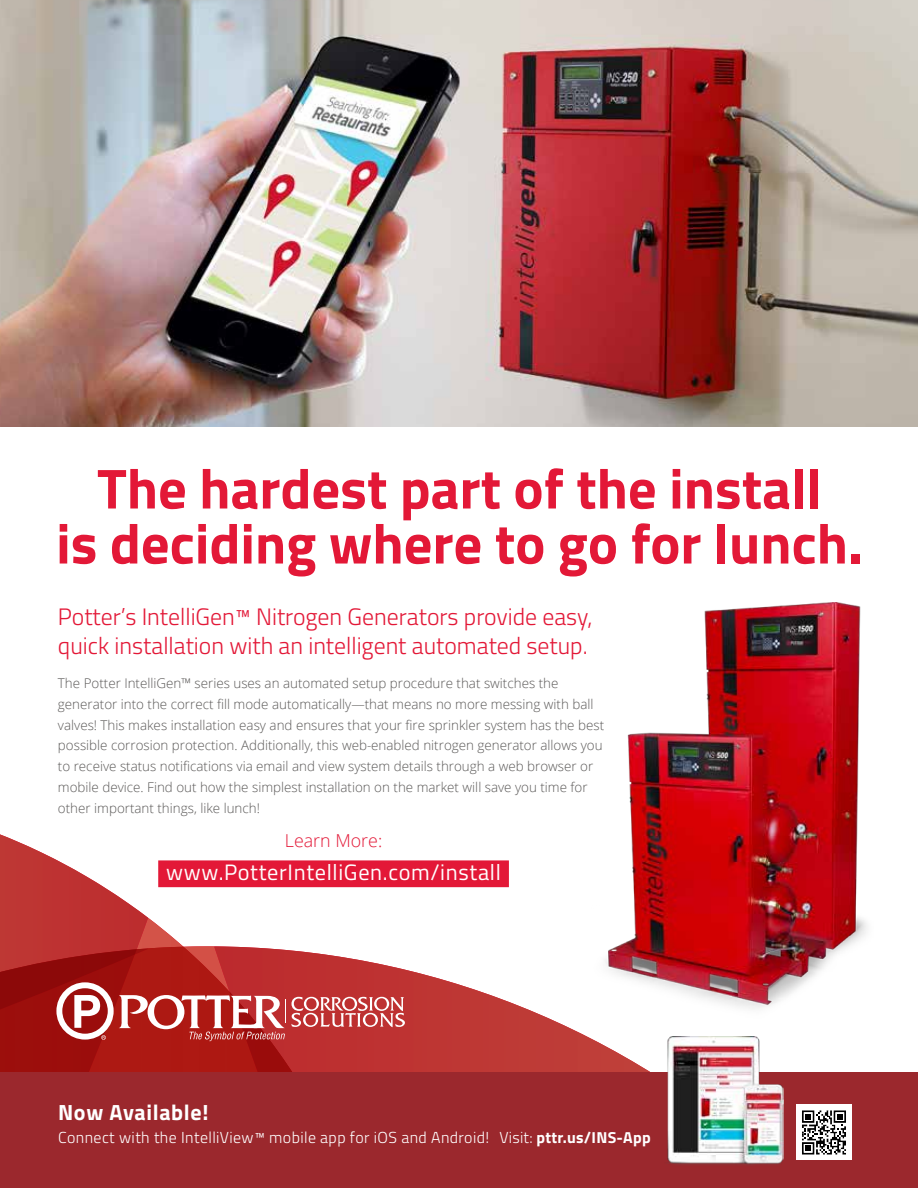
<style>
.page{position:relative;width:918px;height:1188px;background:#fff}
.page>*{position:absolute;margin:0;border:0;box-sizing:border-box;transform-origin:0 0}
.t1{font:700 56.55px/55.1px "Titillium";color:#e31837;text-align:center}
.t2{font:300 23.85px/28.5px "Titillium";color:#e31837}
.t3{font:22.35px "Titillium";letter-spacing:.03em;color:#fff}
.t4{font:700 22.05px "Titillium";letter-spacing:.03em;color:#fff}
.t5{font:300 17.85px "Open Sans";color:#e31837}
.t6{font:300 15.9px "Titillium";letter-spacing:.025em;color:#fff}
.t7{font:300 13.35px/20.9px "Open Sans";color:#595756}
.s1{font-weight:700}
</style>
<div class="page">
<img style="left:0;top:0;width:918px;height:427px">
<div style="left:158px;top:860px;width:351px;height:27px;background:#e31837"></div>
<img style="left:349px;top:958px;width:315px;height:115px">
<svg style="left:148px;top:918px;width:201px;height:155px"></svg>
<svg style="left:313px;top:918px;width:36px;height:32px"></svg>
<img style="left:158px;top:860px;width:191px;height:28px">
<img style="left:0;top:834px;width:148px;height:239px">
<img style="left:590px;top:603px;width:277px;height:415px">
<div style="left:0;top:1073px;width:918px;height:115px;background:#9b282d"></div>
<img style="left:664px;top:1036px;width:120px;height:129px">
<div style="left:796px;top:1105px;width:56px;height:55px;background:#fff"></div>
<svg style="left:802px;top:1110px;width:44px;height:45px"></svg>
<svg style="left:56px;top:982px;width:349px;height:59px"></svg>
<h1 class="t1" style="left:56px;top:458px;width:808px">The hardest part of the install<br>is deciding where to go for lunch.</h1>
<h2 class="t2" style="left:58px;top:602px;width:536px">Potter’s IntelliGen™ Nitrogen Generators provide easy, quick installation with an intelligent automated setup.</h2>
<p class="t7" style="left:58px;top:672px;width:548px">The Potter IntelliGen™ series uses an automated setup procedure that switches the generator into the correct fill mode automatically—that means no more messing with ball valves! This makes installation easy and ensures that your fire sprinkler system has the best possible corrosion protection. Additionally, this web-enabled nitrogen generator allows you to receive status notifications via email and view system details through a web browser or mobile device. Find out how the simplest installation on the market will save you time for other important things, like lunch!</p>
<h3 class="t5" style="left:285px;top:828px;width:99px">Learn More:</h3>
<h3 class="t3" style="left:166px;top:856px;width:336px">www.PotterIntelliGen.com/install</h3>
<h3 class="t4" style="left:58px;top:1095px;width:152px">Now Available!</h3>
<p class="t6" style="left:58px;top:1126px;width:594px">Connect with the IntelliView™ mobile app for iOS and Android! Visit: <span class="s1">pttr.us/INS-App</span></p>
</div>
